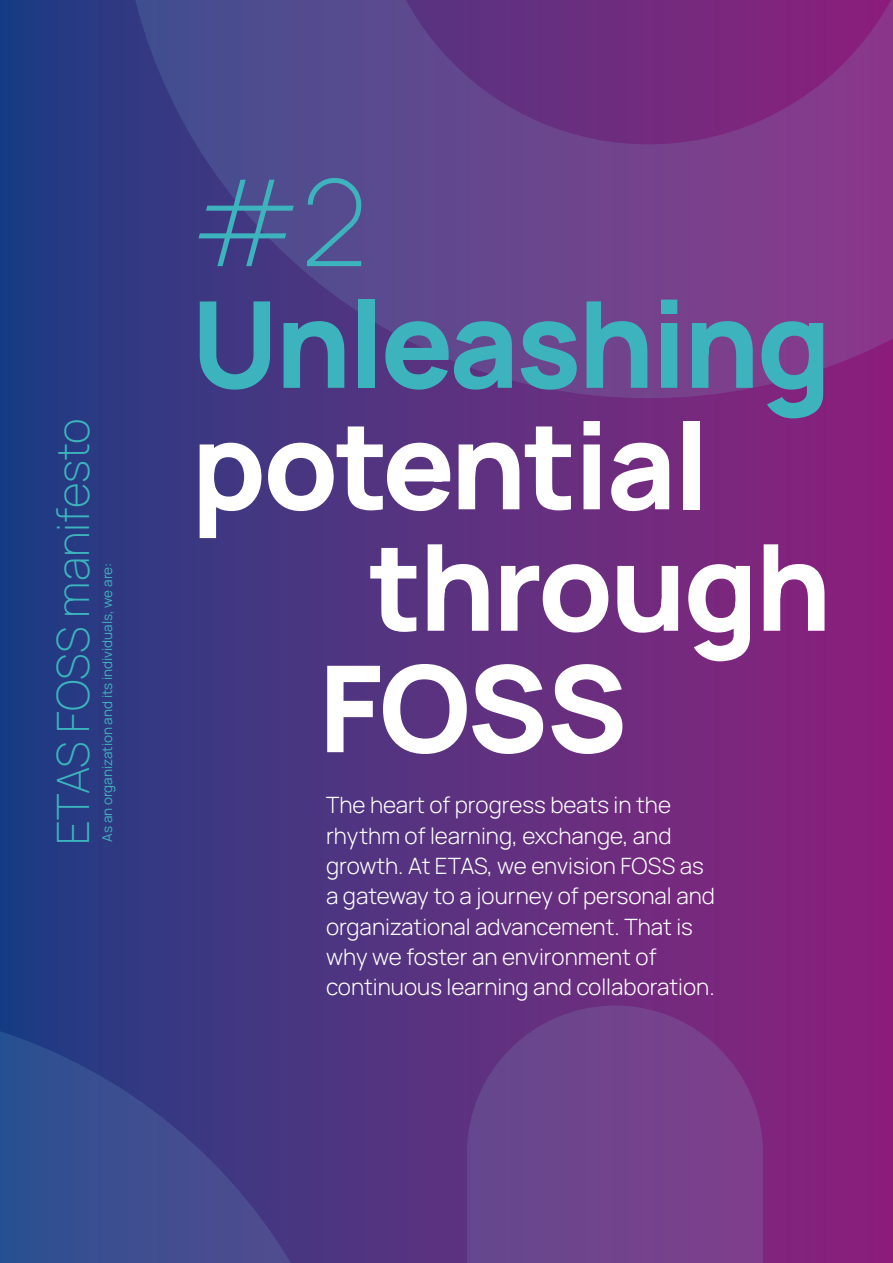
<style>
.page{position:relative;width:893px;height:1263px;background:#fff}
.page>*{position:absolute;margin:0;border:0;box-sizing:border-box;transform-origin:0 0}
.t1{font:800 120px "Manrope";letter-spacing:-.025em;color:#fff}
.t2{font:800 120px "Manrope";letter-spacing:-.025em;color:#3db4bd}
.t3{font:200 120px "Manrope";color:#3db4bd}
.t4{font:200 44.55px "Manrope";color:#3db4bd}
.t5{font:300 22.5px/30.3px "Manrope";color:#fff}
.t6{font:13.5px "Manrope";color:#3db4bd}
</style>
<div class="page">
<div style="left:0;top:0;width:893px;height:1263px;background:linear-gradient(to right,#203e84,#90227c)"></div>
<svg style="left:467px;top:1005px;width:296px;height:258px;background:#70408b"></svg>
<svg style="left:0;top:1005px;width:366px;height:258px;background:#3d4188"></svg>
<svg style="left:119px;top:0;width:774px;height:398px;background:#633c88"></svg>
<h2 class="t4" style="left:42px;top:845px;width:428px;rotate:-90deg">ETAS FOSS manifesto</h2>
<p class="t6" style="left:98px;top:842px;width:280px;rotate:-90deg">As an organization and its individuals, we are:</p>
<h1 class="t3" style="left:191px;top:138px;width:177px">#2</h1>
<h1 class="t2" style="left:191px;top:260px;width:642px">Unleashing</h1>
<h1 class="t1" style="left:191px;top:381px;width:519px">potential</h1>
<h1 class="t1" style="left:369px;top:503px;width:464px">through</h1>
<h1 class="t1" style="left:319px;top:624px;width:310px">FOSS</h1>
<p class="t5" style="left:326px;top:789px;width:390px">The heart of progress beats in the rhythm of learning, exchange, and growth. At ETAS, we envision FOSS as a gateway to a journey of personal and organizational advancement. That is why we foster an environment of continuous learning and collaboration.</p>
</div>
